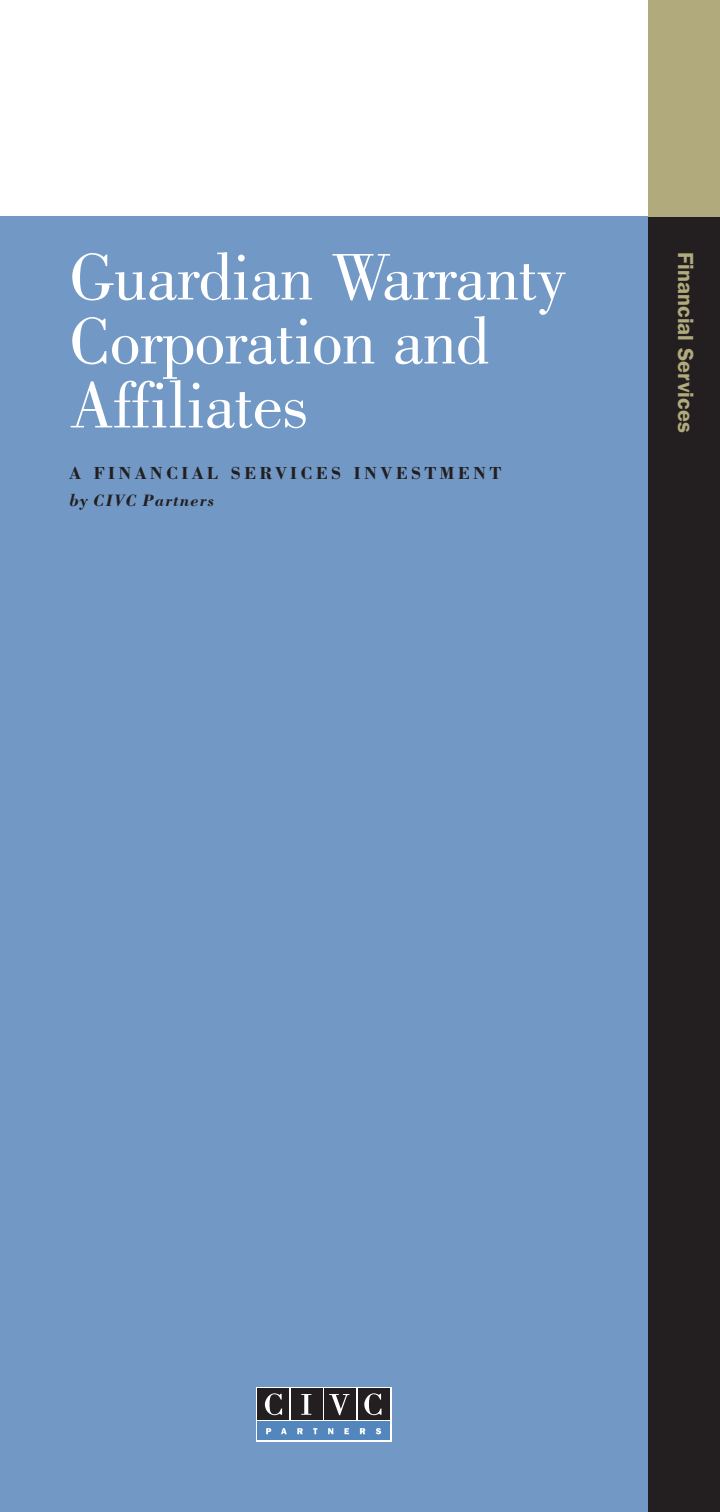
<style>
.page{position:relative;width:720px;height:1512px;background:#fff}
.page>*{position:absolute;margin:0;border:0;box-sizing:border-box;transform-origin:0 0}
.t1{font:68px/64px "Bodoni Std";letter-spacing:-.01em;color:#fff}
.t2{font:600 22px "ITC Franklin Gothic Std";color:#b1aa7d}
.t3{font:700 18px "Bodoni Std";letter-spacing:.185em;color:#231f20}
.t4{font:italic 700 17px "Bodoni Std";letter-spacing:.06em;color:#231f20}
.s1{font-size:18px}
</style>
<div class="page">
<div style="left:0;top:216px;width:720px;height:1296px;background:#7299c6"></div>
<div style="left:648px;top:0;width:72px;height:1512px;background:#231f20"></div>
<div style="left:648px;top:0;width:72px;height:216px;background:#b1aa7d"></div>
<svg style="left:256px;top:1387px;width:135px;height:54px"></svg>
<div style="left:358px;top:1388px;width:32px;height:32px;background:#231f20"></div>
<div style="left:257px;top:1388px;width:32px;height:32px;background:#231f20"></div>
<div style="left:324px;top:1388px;width:32px;height:32px;background:#231f20"></div>
<div style="left:291px;top:1388px;width:32px;height:32px;background:#231f20"></div>
<div style="left:257px;top:1422px;width:133px;height:18px;background:#5286bd"></div>
<svg style="left:266px;top:1428px;width:5px;height:6px"></svg>
<svg style="left:281px;top:1428px;width:6px;height:6px"></svg>
<svg style="left:297px;top:1428px;width:6px;height:6px"></svg>
<svg style="left:313px;top:1428px;width:4px;height:6px"></svg>
<svg style="left:328px;top:1428px;width:5px;height:6px"></svg>
<svg style="left:344px;top:1428px;width:5px;height:6px"></svg>
<svg style="left:360px;top:1428px;width:5px;height:6px"></svg>
<svg style="left:376px;top:1428px;width:5px;height:6px"></svg>
<svg style="left:301px;top:1394px;width:10px;height:21px"></svg>
<svg style="left:329px;top:1394px;width:20px;height:21px"></svg>
<svg style="left:265px;top:1393px;width:17px;height:22px"></svg>
<svg style="left:364px;top:1393px;width:18px;height:22px"></svg>
<p class="t1" style="left:69px;top:251px;width:499px">Guardian Warranty<br>Corporation and<br>Affiliates</p>
<p class="t3" style="left:69px;top:463px;width:434px">A FINANCIAL SERVICES INVESTMENT</p>
<p class="t4" style="left:69px;top:490px;width:146px"><span class="s1">by</span> CIVC Partners</p>
<p class="t2" style="left:693px;top:252px;width:182px;rotate:90deg">Financial Services</p>
</div>
